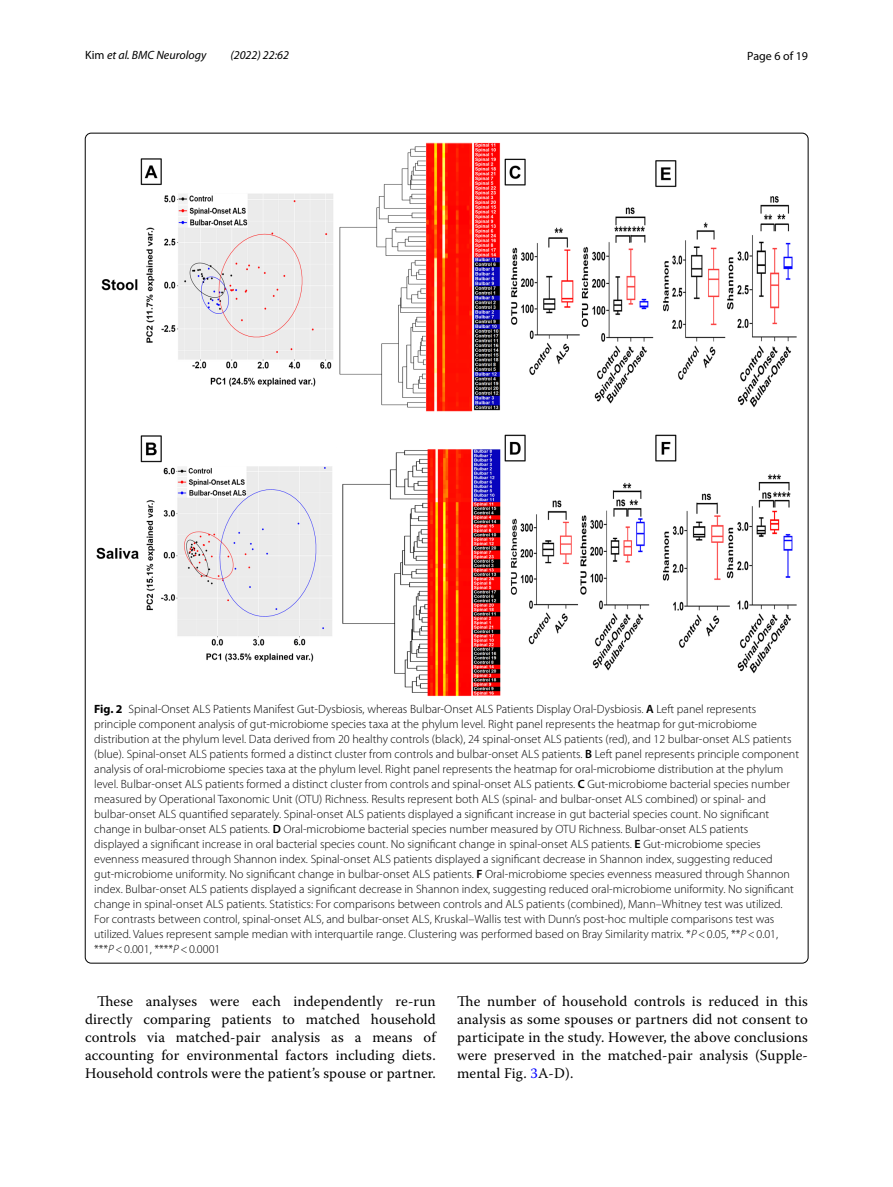
<style>
.page{position:relative;width:893px;height:1187px;background:#fff}
.page>*{position:absolute;margin:0;border:0;box-sizing:border-box;transform-origin:0 0}
.t1{font:14.7px/18px "Warnock Pro";letter-spacing:.01em;color:#000;text-align:justify}
.t2{font:300 12px/15px "Myriad Pro";color:#000}
.t3{font:italic 12px "Myriad Pro";color:#000}
.t4{font:12px "Myriad Pro";color:#000}
.s1{font-style:normal}
.s2{font-weight:700}
.s3{font-weight:600}
.s4{font-style:italic}
.s5{color:#00f}
</style>
<div class="page">
<img style="left:96px;top:142px;width:701px;height:554px">
<p class="t3" style="left:85px;top:48px;width:123px"><span class="s1">Kim</span> et al. BMC Neurology</p>
<p class="t3" style="left:230px;top:48px;width:60px">(2022) 22:62</p>
<p class="t4" style="left:747px;top:48px;width:62px">Page 6 of 19</p>
<p class="t2" style="left:94px;top:701px;width:706px"><span class="s2">Fig. 2</span> Spinal-Onset ALS Patients Manifest Gut-Dysbiosis, whereas Bulbar-Onset ALS Patients Display Oral-Dysbiosis. <span class="s3">A</span> Left panel represents principle component analysis of gut-microbiome species taxa at the phylum level. Right panel represents the heatmap for gut-microbiome distribution at the phylum level. Data derived from 20 healthy controls (black), 24 spinal-onset ALS patients (red), and 12 bulbar-onset ALS patients (blue). Spinal-onset ALS patients formed a distinct cluster from controls and bulbar-onset ALS patients. <span class="s3">B</span> Left panel represents principle component analysis of oral-microbiome species taxa at the phylum level. Right panel represents the heatmap for oral-microbiome distribution at the phylum level. Bulbar-onset ALS patients formed a distinct cluster from controls and spinal-onset ALS patients. <span class="s3">C</span> Gut-microbiome bacterial species number measured by Operational Taxonomic Unit (OTU) Richness. Results represent both ALS (spinal- and bulbar-onset ALS combined) or spinal- and bulbar-onset ALS quantified separately. Spinal-onset ALS patients displayed a significant increase in gut bacterial species count. No significant change in bulbar-onset ALS patients. <span class="s3">D</span> Oral-microbiome bacterial species number measured by OTU Richness. Bulbar-onset ALS patients<br>displayed a significant increase in oral bacterial species count. No significant change in spinal-onset ALS patients. <span class="s3">E</span> Gut-microbiome species evenness measured through Shannon index. Spinal-onset ALS patients displayed a significant decrease in Shannon index, suggesting reduced gut-microbiome uniformity. No significant change in bulbar-onset ALS patients. <span class="s3">F</span> Oral-microbiome species evenness measured through Shannon index. Bulbar-onset ALS patients displayed a significant decrease in Shannon index, suggesting reduced oral-microbiome uniformity. No significant change in spinal-onset ALS patients. Statistics: For comparisons between controls and ALS patients (combined), Mann–Whitney test was utilized.<br>For contrasts between control, spinal-onset ALS, and bulbar-onset ALS, Kruskal–Wallis test with Dunn’s post-hoc multiple comparisons test was utilized. Values represent sample median with interquartile range. Clustering was performed based on Bray Similarity matrix. *<span class="s4">P</span>&lt;0.05, **<span class="s4">P</span>&lt;0.01, ***<span class="s4">P</span>&lt;0.001, ****<span class="s4">P</span>&lt;0.0001</p>
<p class="t1" style="left:85px;top:991px;width:352px;text-indent:12px">These analyses were each independently re-run directly comparing patients to matched household controls via matched-pair analysis as a means of accounting for environmental factors including diets.<br>Household controls were the patient’s spouse or partner.</p>
<p class="t1" style="left:457px;top:991px;width:352px">The number of household controls is reduced in this analysis as some spouses or partners did not consent to participate in the study. However, the above conclusions were preserved in the matched-pair analysis (Supple&shy;mental Fig. <span class="s5">3</span>A-D).</p>
</div>
